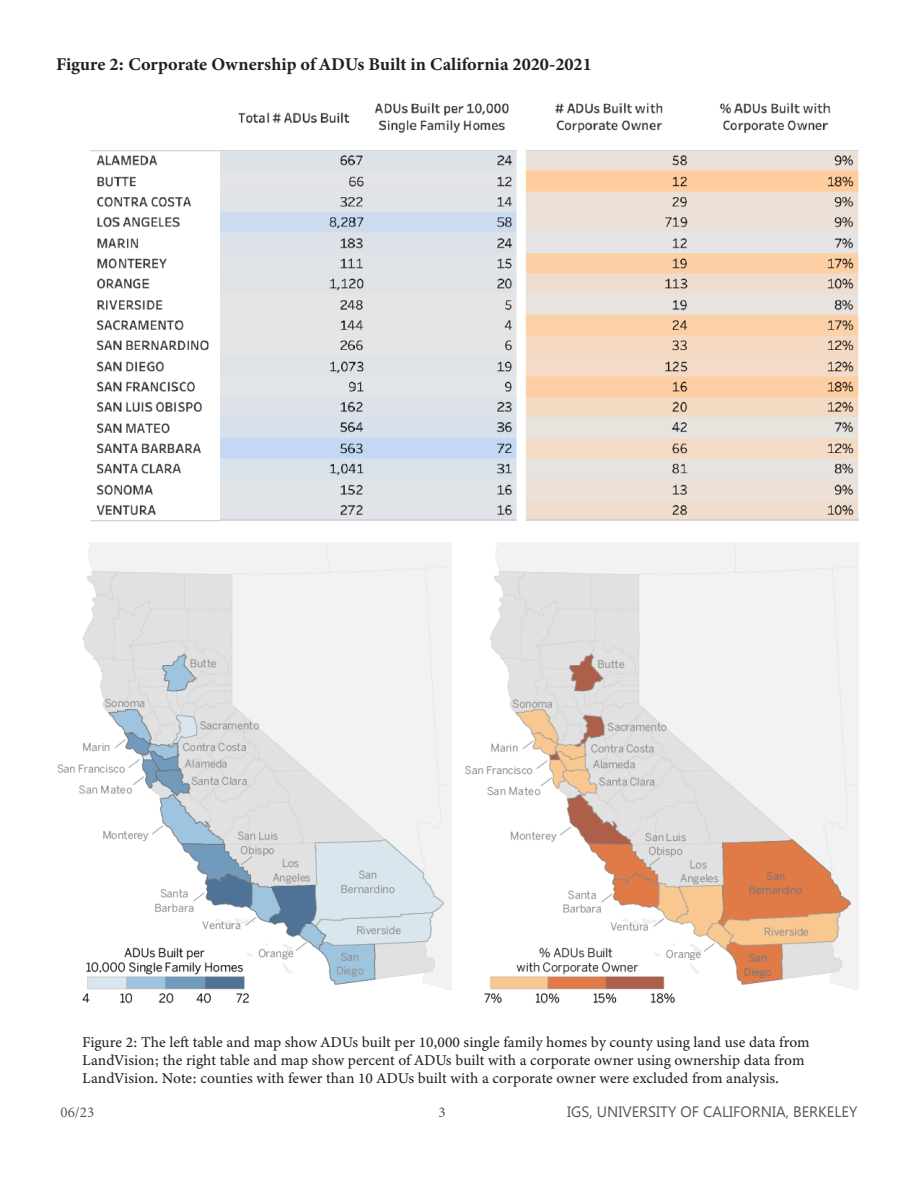
<style>
.page{position:relative;width:918px;height:1188px;background:#fff}
.page>*{position:absolute;margin:0;border:0;box-sizing:border-box;transform-origin:0 0}
.t1{font:18px "Minion Variable Concept";color:#231f20}
.t2{font:15px/18px "Minion Variable Concept";color:#231f20}
.t3{font:15px "Microsoft Tai Le";color:#57585a}
.t4{font:15px "Minion Pro";color:#57585a}
</style>
<div class="page">
<img style="left:57px;top:102px;width:802px;height:902px">
<p class="t1" style="left:56px;top:52px;width:537px">Figure 2: Corporate Ownership of ADUs Built in California 2020-2021</p>
<p class="t2" style="left:82px;top:1033px;width:729px">Figure 2: The left table and map show ADUs built per 10,000 single family homes by county using land use data from<br>LandVision; the right table and map show percent of ADUs built with a corporate owner using ownership data from<br>LandVision. Note: counties with fewer than 10 ADUs built with a corporate owner were excluded from analysis.</p>
<p class="t4" style="left:60px;top:1102px;width:35px">06/23</p>
<p class="t4" style="left:438px;top:1102px;width:9px">3</p>
<p class="t3" style="left:567px;top:1103px;width:292px">IGS, UNIVERSITY OF CALIFORNIA, BERKELEY</p>
</div>
